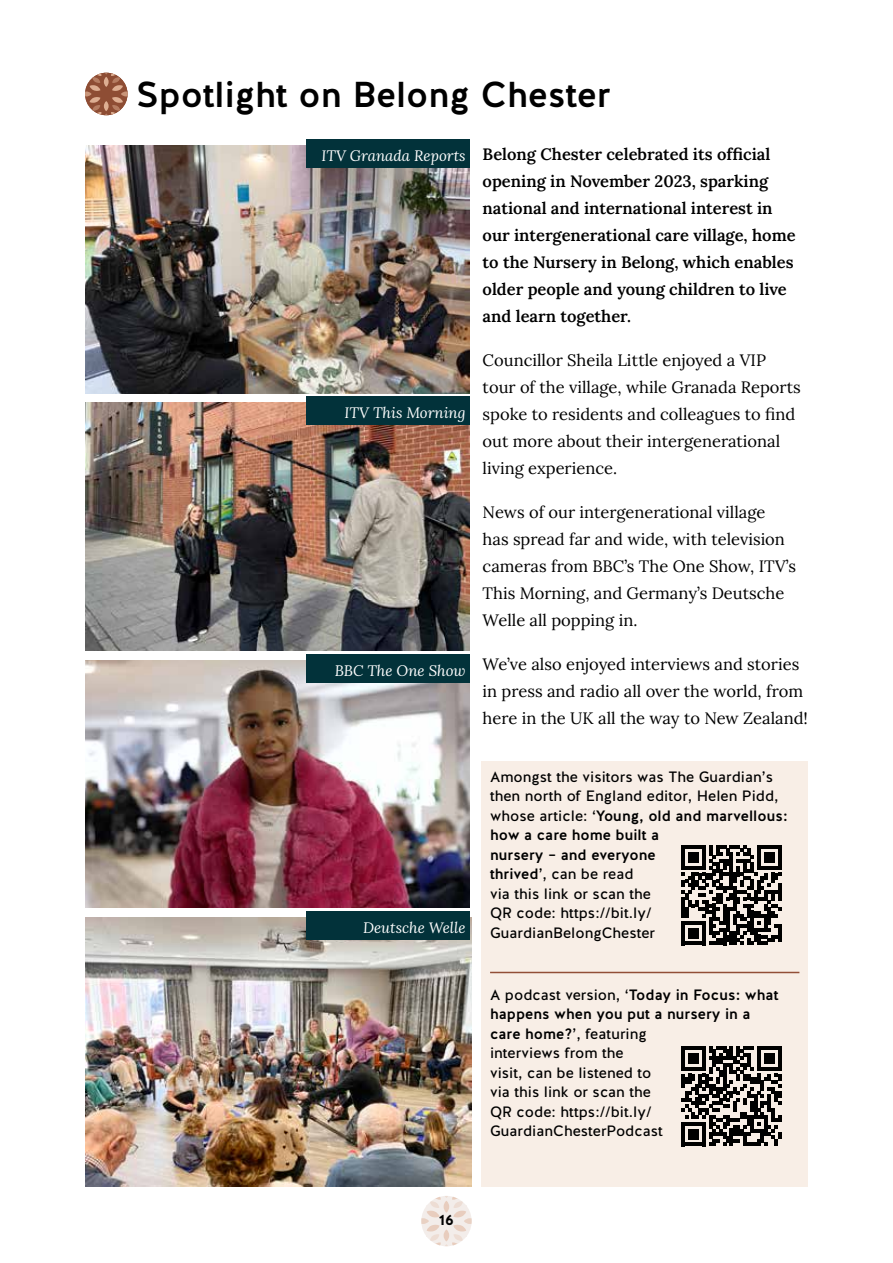
<style>
.page{position:relative;width:893px;height:1263px;background:#fff}
.page>*{position:absolute;margin:0;border:0;box-sizing:border-box;transform-origin:0 0}
.t1{font:500 36px "Halis GR";color:#000}
.t2{font:16.5px/27px "Lora";color:#000}
.t3{font:600 16.5px/27px "Lora";color:#000}
.t4{font:15px/19.5px "Halis GR";color:#000}
.t5{font:italic 15px "Lora";color:#fff}
.t6{font:700 15px "Halis GR";color:#000}
.s1{font-weight:500}
</style>
<div class="page">
<svg style="left:421px;top:1196px;width:51px;height:50px"></svg>
<svg style="left:85px;top:73px;width:43px;height:42px"></svg>
<div style="left:482px;top:761px;width:326px;height:425px;background:#f8eee6"></div>
<hr style="left:490px;top:972px;width:309px;height:1px;background:#924e37">
<svg style="left:681px;top:845px;width:100px;height:100px"></svg>
<hr style="left:778px;top:924px;width:3px;height:18px;background:#000">
<svg style="left:681px;top:1046px;width:100px;height:100px"></svg>
<img style="left:85px;top:145px;width:385px;height:248px">
<div style="left:306px;top:139px;width:164px;height:29px;background:#02323a"></div>
<img style="left:85px;top:403px;width:385px;height:247px">
<div style="left:306px;top:396px;width:164px;height:29px;background:#02323a"></div>
<img style="left:85px;top:660px;width:385px;height:248px">
<div style="left:306px;top:654px;width:164px;height:29px;background:#02323a"></div>
<img style="left:85px;top:917px;width:387px;height:269px">
<div style="left:306px;top:911px;width:164px;height:29px;background:#02323a"></div>
<h1 class="t1" style="left:136px;top:72px;width:476px">Spotlight on Belong Chester</h1>
<p class="t3" style="left:483px;top:139px;width:314px">Belong Chester celebrated its official opening in November 2023, sparking national and international interest in our intergenerational care village, home to the Nursery in Belong, which enables older people and young children to live and learn together.</p>
<p class="t2" style="left:483px;top:345px;width:320px">Councillor Sheila Little enjoyed a VIP tour of the village, while Granada Reports spoke to residents and colleagues to find out more about their intergenerational living experience.</p>
<p class="t2" style="left:483px;top:497px;width:315px">News of our intergenerational village<br>has spread far and wide, with television cameras from BBC’s The One Show, ITV’s This Morning, and Germany’s Deutsche Welle all popping in.</p>
<p class="t2" style="left:483px;top:649px;width:327px">We’ve also enjoyed interviews and stories in press and radio all over the world, from here in the UK all the way to New Zealand!</p>
<p class="t5" style="left:321px;top:146px;width:146px">ITV Granada Reports</p>
<p class="t5" style="left:345px;top:403px;width:123px">ITV This Morning</p>
<p class="t5" style="left:335px;top:660px;width:132px">BBC The One Show</p>
<p class="t5" style="left:363px;top:918px;width:104px">Deutsche Welle</p>
<p class="t4" style="left:490px;top:767px;width:299px">Amongst the visitors was The Guardian’s then north of England editor, Helen Pidd, whose article: ‘<span class="s1">Young, old and marvellous: how a care home built a<br>nursery – and everyone<br>thrived</span>’, can be read<br>via this link or scan the<br>QR code: https://bit.ly/<br>GuardianBelongChester</p>
<p class="t4" style="left:490px;top:985px;width:290px">A podcast version, ‘<span class="s1">Today in Focus: what happens when you put a nursery in a care home?</span>’, featuring<br>interviews from the<br>visit, can be listened to<br>via this link or scan the<br>QR code: https://bit.ly/<br>GuardianChesterPodcast</p>
<p class="t6" style="left:439px;top:1210px;width:17px">16</p>
</div>
